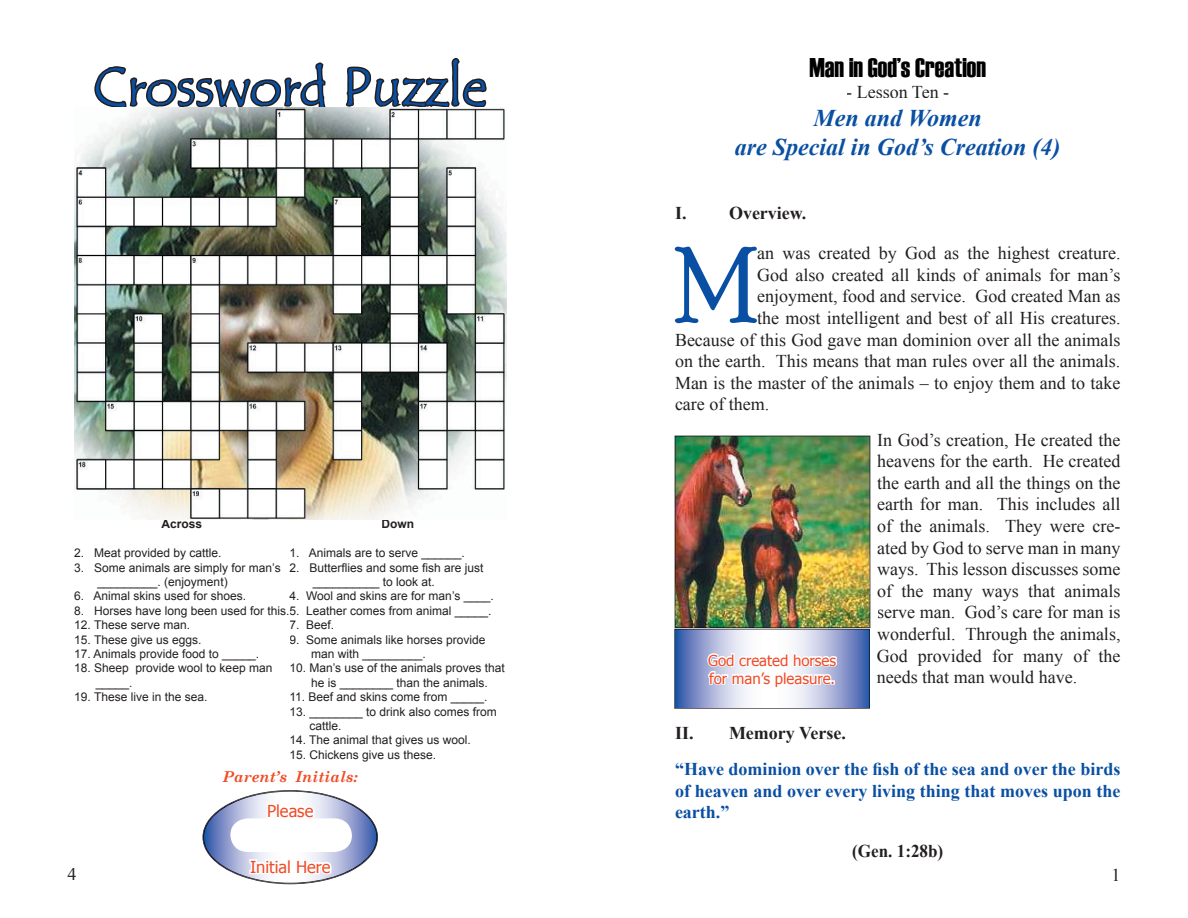
<style>
.page{position:relative;width:1188px;height:918px;background:#fff}
.page>*{position:absolute;margin:0;border:0;box-sizing:border-box;transform-origin:0 0}
.t1{font:107.55px "Poor Richard";color:#094fa3}
.t2{font:54px "Tempus Sans ITC";color:#094fa3}
.t3{font:27px "Haettenschweiler";color:#000}
.t4{font:italic 700 24px/28.8px "Times New Roman";color:#094fa3;text-align:center}
.t5{font:18px/21.6px "Times New Roman";color:#231f20;text-align:justify}
.t6{font:700 18px/21.6px "Times New Roman";color:#094fa3;text-align:justify}
.t7{font:700 18px "Times New Roman";color:#231f20}
.t8{font:700 18px "Times New Roman";color:#231f20;scale:.95 1}
.t9{font:16.5px "Tahoma";color:#f04c27}
.t10{font:15px/18px "Tahoma";color:#f04c27}
.t11{font:italic 700 15px "Century Schoolbook";color:#f04c27}
.t12{font:12px/14.4px "Arial";color:#231f20}
.t13{font:700 12px "Arial";color:#231f20}
</style>
<div class="page">
<img style="left:674px;top:436px;width:196px;height:273px">
<svg style="left:202px;top:790px;width:176px;height:94px"></svg>
<svg style="left:94px;top:58px;width:393px;height:49px"></svg>
<img style="left:74px;top:107px;width:432px;height:413px">
<h2 class="t2" style="left:93px;top:53px;width:395px">Crossword Puzzle</h2>
<p class="t13" style="left:162px;top:516px;width:42px">Across</p>
<p class="t12" style="left:74px;top:546px;width:149px">2. Meat provided by cattle.</p>
<p class="t12" style="left:98px;top:560px;width:185px;text-indent:-23px">3. Some animals are simply for man’s _________. (enjoyment)</p>
<p class="t12" style="left:74px;top:589px;width:174px">6. Animal skins used for shoes.</p>
<p class="t12" style="left:74px;top:604px;width:419px">8. Horses have long been used for this.5. Leather comes from animal _____.</p>
<p class="t12" style="left:74px;top:618px;width:117px">12. These serve man.</p>
<p class="t12" style="left:74px;top:632px;width:129px">15. These give us eggs.</p>
<p class="t12" style="left:74px;top:647px;width:186px">17. Animals provide food to _____.</p>
<p class="t12" style="left:96px;top:661px;width:178px;text-indent:-22px">18. Sheep provide wool to keep man _____.</p>
<p class="t12" style="left:74px;top:690px;width:135px">19. These live in the sea.</p>
<p class="t13" style="left:382px;top:516px;width:34px">Down</p>
<p class="t12" style="left:290px;top:546px;width:177px">1. Animals are to serve ______.</p>
<p class="t12" style="left:313px;top:560px;width:172px;text-indent:-23px">2. Butterflies and some fish are just __________ to look at.</p>
<p class="t12" style="left:290px;top:589px;width:206px">4. Wool and skins are for man’s ____.</p>
<p class="t12" style="left:290px;top:618px;width:46px">7. Beef.</p>
<p class="t12" style="left:311px;top:632px;width:176px;text-indent:-22px">9. Some animals like horses provide man with _________.</p>
<p class="t12" style="left:290px;top:661px;width:217px;text-align:center">10. Man’s use of the animals proves that he is ________ than the animals.</p>
<p class="t12" style="left:290px;top:690px;width:199px">11. Beef and skins come from _____.</p>
<p class="t12" style="left:310px;top:704px;width:189px;text-indent:-20px">13. ________ to drink also comes from cattle.</p>
<p class="t12" style="left:290px;top:733px;width:183px">14. The animal that gives us wool.</p>
<p class="t12" style="left:290px;top:748px;width:148px">15. Chickens give us these.</p>
<p class="t5" style="left:68px;top:863px;width:10px">4</p>
<p class="t11" style="left:223px;top:765px;width:136px">Parent’s Initials:</p>
<p class="t9" style="left:267px;top:800px;width:48px">Please</p>
<p class="t9" style="left:250px;top:856px;width:82px">Initial Here</p>
<h3 class="t3" style="left:810px;top:50px;width:178px">Man in God’s Creation</h3>
<p class="t5" style="left:846px;top:81px;width:104px">- Lesson Ten -</p>
<h3 class="t4" style="left:735px;top:103px;width:327px">Men and Women<br>are Special in God’s Creation (4)</h3>
<p class="t7" style="left:675px;top:201px;width:133px">I. Overview.</p>
<h1 class="t1" style="left:675px;top:224px;width:84px">M</h1>
<p class="t5" style="left:757px;top:242px;width:365px">an was created by God as the highest creature.</p>
<p class="t5" style="left:757px;top:264px;width:365px">God also created all kinds of animals for man’s</p>
<p class="t5" style="left:757px;top:285px;width:365px">enjoyment, food and service. God created Man as</p>
<p class="t5" style="left:757px;top:307px;width:365px">the most intelligent and best of all His creatures.</p>
<p class="t5" style="left:675px;top:329px;width:447px">Because of this God gave man dominion over all the animals</p>
<p class="t5" style="left:675px;top:350px;width:447px">on the earth. This means that man rules over all the animals.</p>
<p class="t5" style="left:675px;top:372px;width:447px">Man is the master of the animals – to enjoy them and to take</p>
<p class="t5" style="left:675px;top:393px;width:96px">care of them.</p>
<p class="t5" style="left:877px;top:428px;width:245px">In God’s creation, He created the heavens for the earth. He created the earth and all the things on the earth for man. This includes all of the animals. They were cre&shy;ated by God to serve man in many ways. This lesson discusses some of the many ways that animals serve man. God’s care for man is wonderful. Through the animals, God provided for many of the needs that man would have.</p>
<p class="t10" style="left:708px;top:650px;width:130px">God created horses for man’s pleasure.</p>
<p class="t7" style="left:675px;top:720px;width:172px">II. Memory Verse.</p>
<p class="t6" style="left:675px;top:758px;width:447px">“Have dominion over the fish of the sea and over the birds of heaven and over every living thing that moves upon the earth.”</p>
<p class="t8" style="left:852px;top:839px;width:97px">(Gen. 1:28b)</p>
<p class="t5" style="left:1112px;top:864px;width:10px">1</p>
</div>
